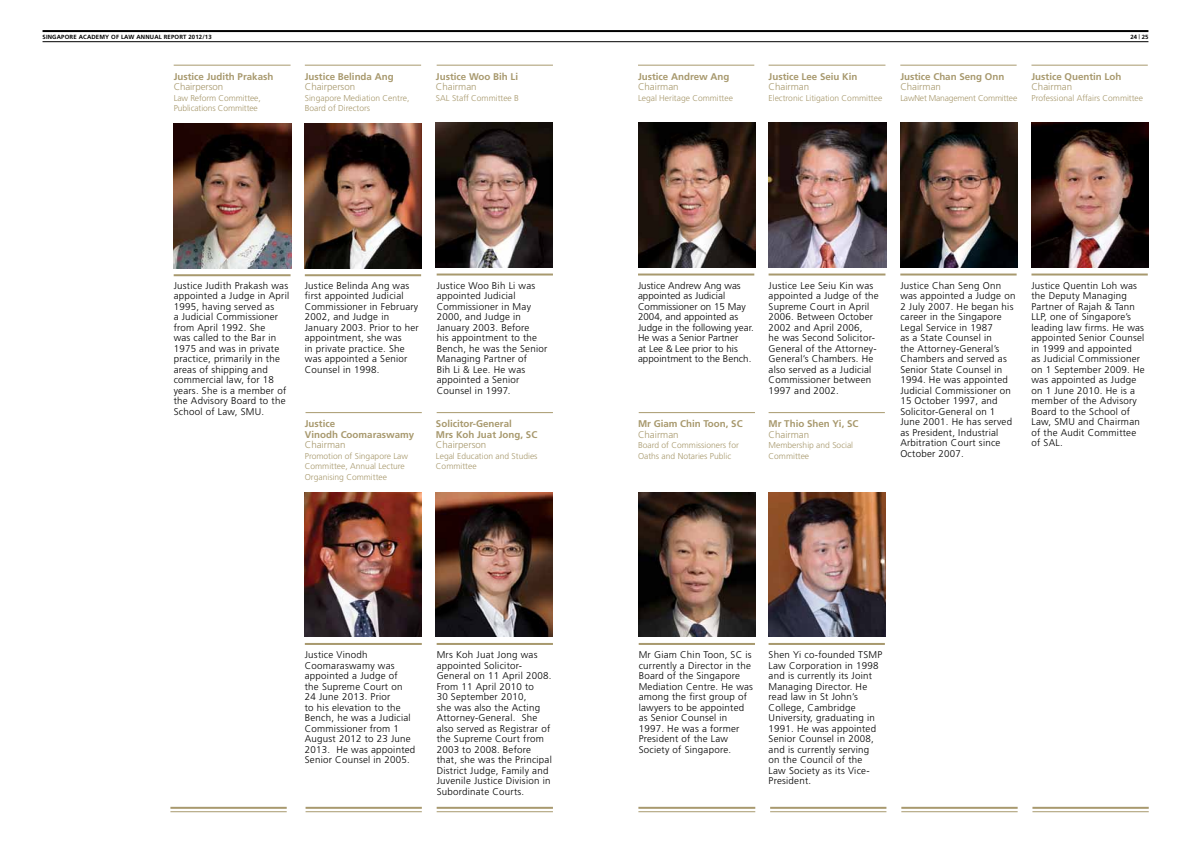
<style>
.page{position:relative;width:1191px;height:842px;background:#fff}
.page>*{position:absolute;margin:0;border:0;box-sizing:border-box;transform-origin:0 0}
.t1{font:300 9.8px/10.5px "Frutiger LT Std";letter-spacing:.025em;color:#000}
.t2{font:700 9.8px/10.5px "Frutiger LT Std";color:#a8996e}
.t3{font:300 9.8px/10.5px "Frutiger LT Std";letter-spacing:.005em;color:#000}
.t4{font:300 9.8px "Frutiger LT Std";color:#a8996e}
.t5{font:300 8.5px/10.5px "Frutiger LT Std";color:#a8996e}
.t6{font:300 8.5px "Frutiger LT Std";letter-spacing:-.02em;color:#a8996e}
.t7{font:700 6px "Frutiger LT Std";letter-spacing:.025em;color:#000}
.s1{font-size:5px}
</style>
<div class="page">
<hr style="left:43px;top:30px;width:1105px;height:2px;background:#000">
<hr style="left:43px;top:41px;width:1105px;height:1px;background:#000">
<hr style="left:305px;top:412px;width:117px;height:1px;background:#a8996e">
<hr style="left:638px;top:811px;width:117px;height:1px;background:#a8996e">
<hr style="left:638px;top:807px;width:117px;height:2px;background:#a8996e">
<hr style="left:901px;top:811px;width:116px;height:1px;background:#a8996e">
<hr style="left:901px;top:807px;width:116px;height:2px;background:#a8996e">
<hr style="left:1032px;top:811px;width:116px;height:1px;background:#a8996e">
<hr style="left:1032px;top:807px;width:116px;height:2px;background:#a8996e">
<hr style="left:770px;top:811px;width:116px;height:1px;background:#a8996e">
<hr style="left:770px;top:807px;width:116px;height:2px;background:#a8996e">
<hr style="left:768px;top:273px;width:117px;height:2px;background:#a8996e">
<img style="left:768px;top:123px;width:118px;height:144px">
<hr style="left:768px;top:65px;width:117px;height:1px;background:#a8996e">
<hr style="left:638px;top:273px;width:116px;height:2px;background:#a8996e">
<img style="left:638px;top:123px;width:117px;height:144px">
<hr style="left:638px;top:65px;width:116px;height:1px;background:#a8996e">
<hr style="left:305px;top:811px;width:117px;height:1px;background:#a8996e">
<hr style="left:305px;top:807px;width:117px;height:2px;background:#a8996e">
<hr style="left:437px;top:811px;width:116px;height:1px;background:#a8996e">
<hr style="left:437px;top:807px;width:116px;height:2px;background:#a8996e">
<hr style="left:170px;top:811px;width:117px;height:1px;background:#a8996e">
<hr style="left:170px;top:807px;width:117px;height:2px;background:#a8996e">
<img style="left:1031px;top:123px;width:117px;height:144px">
<hr style="left:1031px;top:273px;width:116px;height:2px;background:#a8996e">
<hr style="left:1031px;top:65px;width:116px;height:1px;background:#a8996e">
<img style="left:900px;top:123px;width:117px;height:144px">
<hr style="left:900px;top:273px;width:116px;height:2px;background:#a8996e">
<hr style="left:900px;top:65px;width:116px;height:1px;background:#a8996e">
<hr style="left:638px;top:412px;width:117px;height:1px;background:#a8996e">
<hr style="left:437px;top:412px;width:116px;height:1px;background:#a8996e">
<hr style="left:174px;top:65px;width:116px;height:1px;background:#a8996e">
<hr style="left:305px;top:65px;width:116px;height:1px;background:#a8996e">
<hr style="left:437px;top:65px;width:116px;height:1px;background:#a8996e">
<img style="left:174px;top:124px;width:117px;height:144px">
<hr style="left:174px;top:274px;width:116px;height:2px;background:#a8996e">
<img style="left:305px;top:124px;width:117px;height:144px">
<hr style="left:305px;top:274px;width:116px;height:2px;background:#a8996e">
<hr style="left:437px;top:273px;width:116px;height:2px;background:#a8996e">
<hr style="left:768px;top:412px;width:117px;height:1px;background:#a8996e">
<img style="left:305px;top:492px;width:117px;height:145px">
<hr style="left:305px;top:643px;width:117px;height:2px;background:#a8996e">
<img style="left:638px;top:492px;width:117px;height:145px">
<hr style="left:638px;top:643px;width:117px;height:2px;background:#a8996e">
<img style="left:436px;top:492px;width:117px;height:145px">
<hr style="left:437px;top:643px;width:116px;height:2px;background:#a8996e">
<hr style="left:768px;top:643px;width:117px;height:2px;background:#a8996e">
<img style="left:768px;top:492px;width:117px;height:145px">
<img style="left:436px;top:123px;width:117px;height:144px">
<p class="t7" style="left:43px;top:33px;width:171px">SINGAPORE ACADEMY OF LAW ANNUAL REPORT 2012/13</p>
<p class="t7" style="left:1130px;top:33px;width:20px">24 <span class="s1">|</span> 25</p>
<p class="t2" style="left:174px;top:71px;width:101px">Justice Judith Prakash</p>
<p class="t4" style="left:174px;top:81px;width:51px">Chairperson</p>
<p class="t5" style="left:174px;top:92px;width:89px">Law Reform Committee,<br>Publications Committee</p>
<p class="t2" style="left:305px;top:71px;width:90px">Justice Belinda Ang</p>
<p class="t4" style="left:305px;top:81px;width:52px">Chairperson</p>
<p class="t5" style="left:305px;top:92px;width:106px">Singapore Mediation Centre,<br>Board of Directors</p>
<p class="t2" style="left:436px;top:71px;width:84px">Justice Woo Bih Li</p>
<p class="t4" style="left:436px;top:81px;width:42px">Chairman</p>
<p class="t5" style="left:436px;top:92px;width:84px">SAL Staff Committee B</p>
<p class="t2" style="left:638px;top:71px;width:93px">Justice Andrew Ang</p>
<p class="t4" style="left:638px;top:81px;width:42px">Chairman</p>
<p class="t5" style="left:638px;top:92px;width:96px">Legal Heritage Committee</p>
<p class="t2" style="left:768px;top:71px;width:90px">Justice Lee Seiu Kin</p>
<p class="t4" style="left:768px;top:81px;width:42px">Chairman</p>
<p class="t5" style="left:768px;top:92px;width:115px">Electronic Litigation Committee</p>
<p class="t2" style="left:900px;top:71px;width:106px">Justice Chan Seng Onn</p>
<p class="t4" style="left:900px;top:81px;width:42px">Chairman</p>
<p class="t6" style="left:900px;top:93px;width:118px">LawNet Management Committee</p>
<p class="t2" style="left:1031px;top:71px;width:91px">Justice Quentin Loh</p>
<p class="t4" style="left:1031px;top:81px;width:42px">Chairman</p>
<p class="t5" style="left:1031px;top:92px;width:113px">Professional Affairs Committee</p>
<p class="t1" style="left:174px;top:280px;width:117px">Justice Judith Prakash was appointed a Judge in April<br>1995, having served as<br>a Judicial Commissioner from April 1992. She<br>was called to the Bar in<br>1975 and was in private practice, primarily in the areas of shipping and commercial law, for 18 years. She is a member of the Advisory Board to the<br>School of Law, SMU.</p>
<p class="t1" style="left:305px;top:280px;width:115px">Justice Belinda Ang was first appointed Judicial<br>Commissioner in February<br>2002, and Judge in<br>January 2003. Prior to her appointment, she was<br>in private practice. She was appointed a Senior<br>Counsel in 1998.</p>
<p class="t1" style="left:437px;top:280px;width:112px">Justice Woo Bih Li was appointed Judicial<br>Commissioner in May<br>2000, and Judge in<br>January 2003. Before<br>his appointment to the<br>Bench, he was the Senior<br>Managing Partner of<br>Bih Li &amp; Lee. He was appointed a Senior<br>Counsel in 1997.</p>
<p class="t2" style="left:305px;top:418px;width:111px">Justice<br>Vinodh Coomaraswamy</p>
<p class="t4" style="left:305px;top:439px;width:42px">Chairman</p>
<p class="t5" style="left:305px;top:450px;width:105px">Promotion of Singapore Law<br>Committee, Annual Lecture<br>Organising Committee</p>
<p class="t2" style="left:436px;top:418px;width:103px">Solicitor-General<br>Mrs Koh Juat Jong, SC</p>
<p class="t4" style="left:436px;top:439px;width:52px">Chairperson</p>
<p class="t5" style="left:436px;top:450px;width:103px">Legal Education and Studies<br>Committee</p>
<p class="t3" style="left:638px;top:280px;width:117px">Justice Andrew Ang was appointed as Judicial<br>Commissioner on 15 May<br>2004, and appointed as<br>Judge in the following year.<br>He was a Senior Partner<br>at Lee &amp; Lee prior to his appointment to the Bench.</p>
<p class="t2" style="left:638px;top:418px;width:106px">Mr Giam Chin Toon, SC</p>
<p class="t4" style="left:638px;top:429px;width:42px">Chairman</p>
<p class="t5" style="left:638px;top:440px;width:102px">Board of Commissioners for<br>Oaths and Notaries Public</p>
<p class="t1" style="left:768px;top:280px;width:112px">Justice Lee Seiu Kin was appointed a Judge of the<br>Supreme Court in April<br>2006. Between October<br>2002 and April 2006,<br>he was Second Solicitor-<br>General of the Attorney-<br>General’s Chambers. He also served as a Judicial<br>Commissioner between<br>1997 and 2002.</p>
<p class="t2" style="left:768px;top:418px;width:91px">Mr Thio Shen Yi, SC</p>
<p class="t4" style="left:768px;top:429px;width:42px">Chairman</p>
<p class="t5" style="left:768px;top:440px;width:86px">Membership and Social<br>Committee</p>
<p class="t1" style="left:900px;top:280px;width:117px">Justice Chan Seng Onn was appointed a Judge on<br>2 July 2007. He began his career in the Singapore<br>Legal Service in 1987<br>as a State Counsel in<br>the Attorney-General’s<br>Chambers and served as<br>Senior State Counsel in<br>1994. He was appointed<br>Judicial Commissioner on<br>15 October 1997, and<br>Solicitor-General on 1<br>June 2001. He has served as President, Industrial<br>Arbitration Court since<br>October 2007.</p>
<p class="t1" style="left:1031px;top:280px;width:115px">Justice Quentin Loh was the Deputy Managing<br>Partner of Rajah &amp; Tann<br>LLP, one of Singapore’s leading law firms. He was appointed Senior Counsel in 1999 and appointed<br>as Judicial Commissioner on 1 September 2009. He was appointed as Judge on 1 June 2010. He is a member of the Advisory<br>Board to the School of<br>Law, SMU and Chairman of the Audit Committee of SAL.</p>
<p class="t1" style="left:437px;top:650px;width:117px">Mrs Koh Juat Jong was appointed Solicitor-<br>General on 11 April 2008.<br>From 11 April 2010 to<br>30 September 2010,<br>she was also the Acting<br>Attorney-General. She also served as Registrar of the Supreme Court from<br>2003 to 2008. Before that, she was the Principal<br>District Judge, Family and<br>Juvenile Justice Division in<br>Subordinate Courts.</p>
<p class="t1" style="left:768px;top:650px;width:115px">Shen Yi co-founded TSMP<br>Law Corporation in 1998 and is currently its Joint<br>Managing Director. He read law in St John’s<br>College, Cambridge<br>University, graduating in<br>1991. He was appointed<br>Senior Counsel in 2008, and is currently serving on the Council of the<br>Law Society as its Vice-<br>President.</p>
<p class="t1" style="left:305px;top:650px;width:112px">Justice Vinodh<br>Coomaraswamy was appointed a Judge of<br>the Supreme Court on<br>24 June 2013. Prior<br>to his elevation to the<br>Bench, he was a Judicial<br>Commissioner from 1<br>August 2012 to 23 June<br>2013. He was appointed<br>Senior Counsel in 2005.</p>
<p class="t1" style="left:638px;top:650px;width:116px">Mr Giam Chin Toon, SC is currently a Director in the<br>Board of the Singapore<br>Mediation Centre. He was among the first group of lawyers to be appointed as Senior Counsel in<br>1997. He was a former<br>President of the Law<br>Society of Singapore.</p>
</div>
